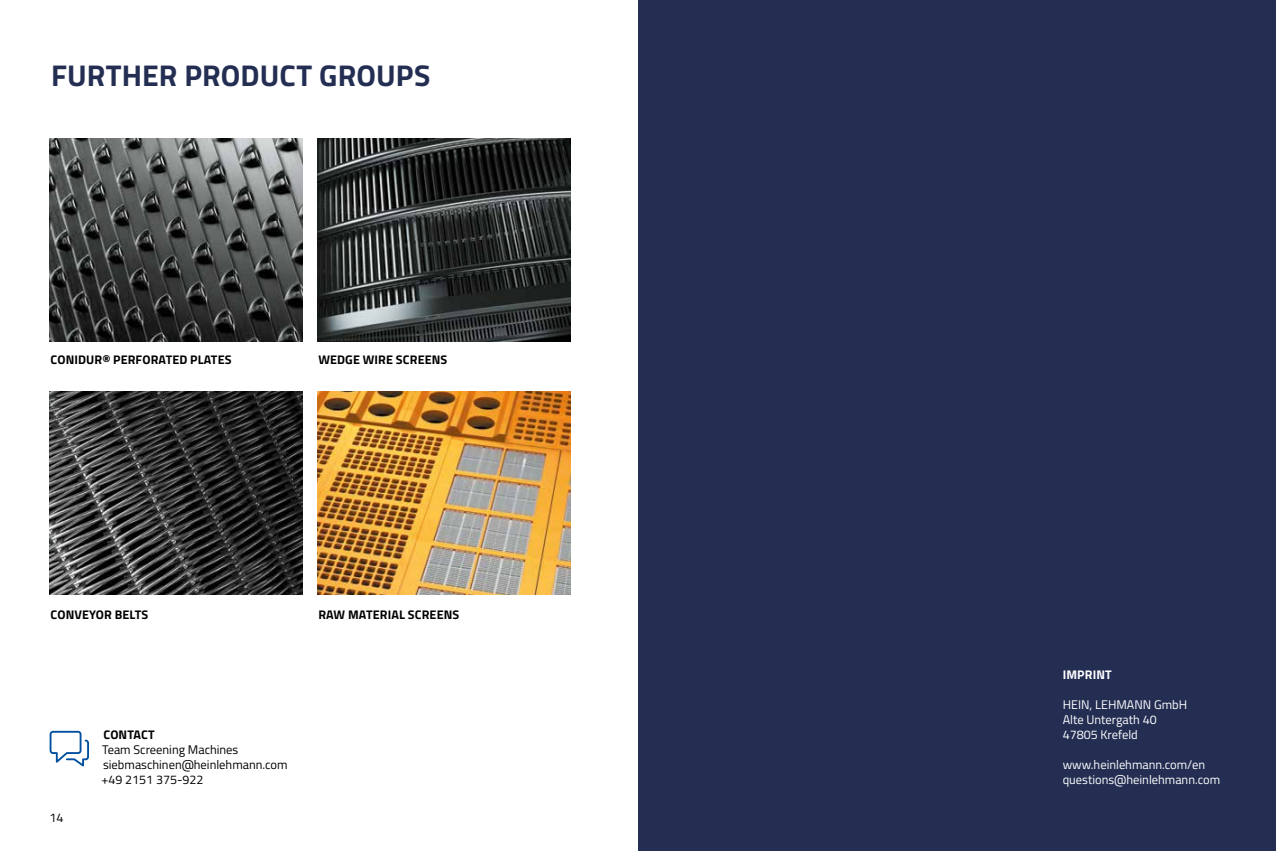
<style>
.page{position:relative;width:1276px;height:851px;background:#fff}
.page>*{position:absolute;margin:0;border:0;box-sizing:border-box;transform-origin:0 0}
.t1{font:700 30px "Titillium";letter-spacing:.005em;color:#232e52}
.t2{font:12.5px/15px "Titillium";color:#fff}
.t3{font:700 12.5px "Titillium";letter-spacing:.01em;color:#000}
.t4{font:12.5px/15px "Titillium";color:#000}
.t5{font:700 12.5px "Titillium";letter-spacing:.01em;color:#fff}
</style>
<div class="page">
<img style="left:50px;top:392px;width:253px;height:202px">
<img style="left:50px;top:139px;width:253px;height:202px">
<img style="left:317px;top:139px;width:253px;height:202px">
<img style="left:317px;top:392px;width:253px;height:202px">
<svg style="left:49px;top:730px;width:40px;height:37px"></svg>
<div style="left:638px;top:0;width:638px;height:850px;background:#232e52"></div>
<h1 class="t1" style="left:51px;top:53px;width:381px">FURTHER PRODUCT GROUPS</h1>
<p class="t3" style="left:51px;top:350px;width:182px">CONIDUR® PERFORATED PLATES</p>
<p class="t3" style="left:318px;top:350px;width:130px">WEDGE WIRE SCREENS</p>
<p class="t3" style="left:51px;top:605px;width:99px">CONVEYOR BELTS</p>
<p class="t3" style="left:318px;top:605px;width:142px">RAW MATERIAL SCREENS</p>
<p class="t4" style="left:50px;top:809px;width:16px">14</p>
<p class="t3" style="left:103px;top:725px;width:53px">CONTACT</p>
<p class="t4" style="left:102px;top:741px;width:188px">Team Screening Machines siebmaschinen@heinlehmann.com +49 2151 375-922</p>
<p class="t5" style="left:1062px;top:665px;width:50px">IMPRINT</p>
<p class="t2" style="left:1062px;top:696px;width:126px">HEIN, LEHMANN GmbH<br>Alte Untergath 40<br>47805 Krefeld</p>
<p class="t2" style="left:1062px;top:756px;width:159px">www.heinlehmann.com/en questions@heinlehmann.com</p>
</div>
